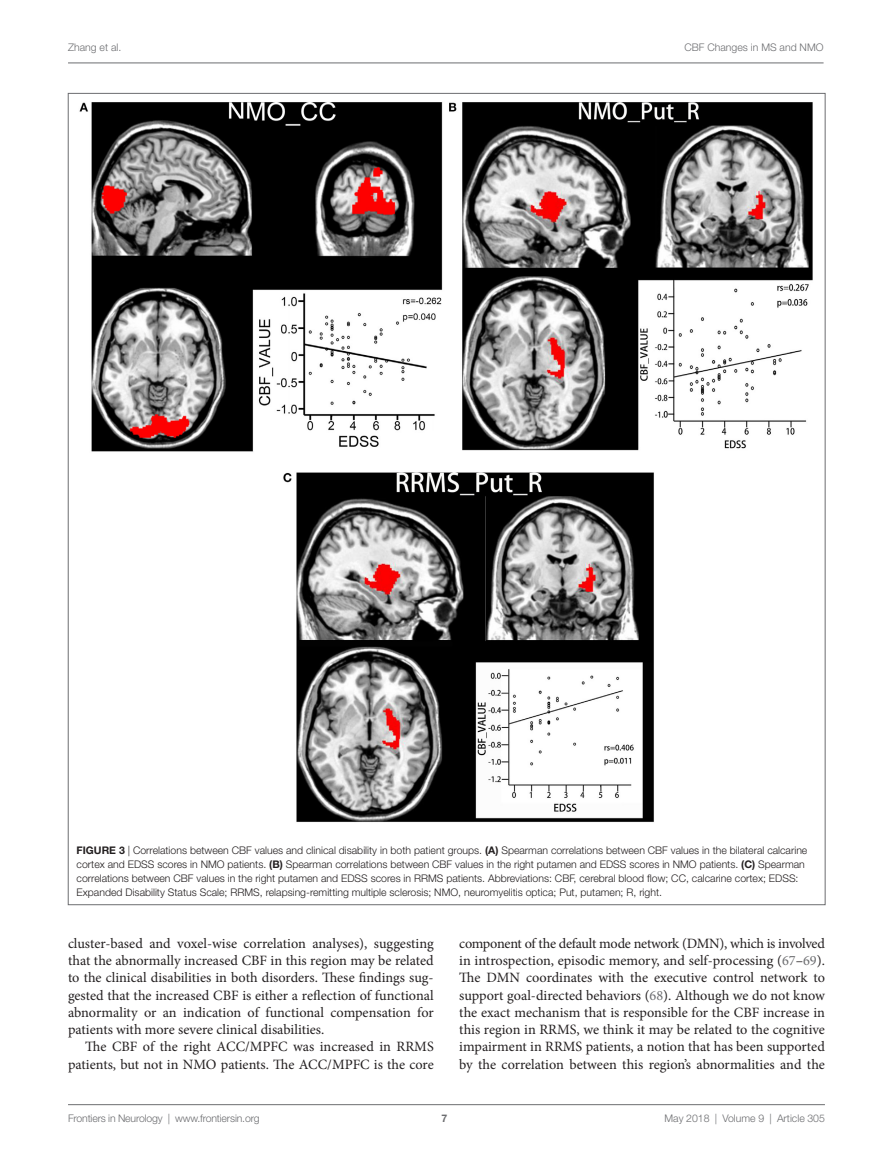
<style>
.page{position:relative;width:893px;height:1170px;background:#fff}
.page>*{position:absolute;margin:0;border:0;box-sizing:border-box;transform-origin:0 0}
.t1{font:14.25px/17.2px "Minion Pro";color:#231f20;text-align:justify}
.t2{font:300 10.5px/14.2px "Helvetica Neue LT Std";color:#231f20}
.t3{font:300 10.5px "Helvetica Neue LT Std";color:#6c6d70}
.t4{font:700 10.5px "Helvetica Neue LT Std";color:#6c6d70}
.s1{font-weight:700}
.s2{color:#6c6d70}
</style>
<div class="page">
<img style="left:79px;top:102px;width:734px;height:720px">
<hr style="left:68px;top:1104px;width:757px;height:1px;background:#6c6d70">
<hr style="left:68px;top:63px;width:755px;height:1px;background:#6c6d70">
<p class="t3" style="left:68px;top:41px;width:55px">Zhang et al.</p>
<p class="t3" style="left:684px;top:41px;width:141px">CBF Changes in MS and NMO</p>
<p class="t2" style="left:77px;top:842px;width:732px"><span class="s1">FIGURE 3</span> | Correlations between CBF values and clinical disability in both patient groups. <span class="s1">(A)</span> Spearman correlations between CBF values in the bilateral calcarine cortex and EDSS scores in NMO patients. <span class="s1">(B)</span> Spearman correlations between CBF values in the right putamen and EDSS scores in NMO patients. <span class="s1">(C)</span> Spearman correlations between CBF values in the right putamen and EDSS scores in RRMS patients. Abbreviations: CBF, cerebral blood flow; CC, calcarine cortex; EDSS:<br>Expanded Disability Status Scale; RRMS, relapsing-remitting multiple sclerosis; NMO, neuromyelitis optica; Put, putamen; R, right.</p>
<p class="t1" style="left:68px;top:934px;width:367px">cluster-based and voxel-wise correlation analyses), suggesting that the abnormally increased CBF in this region may be related to the clinical disabilities in both disorders. These findings sug&shy;gested that the increased CBF is either a reflection of functional abnormality or an indication of functional compensation for patients with more severe clinical disabilities.</p>
<p class="t1" style="left:68px;top:1038px;width:367px;text-align:right">The CBF of the right ACC/MPFC was increased in RRMS patients, but not in NMO patients. The ACC/MPFC is the core</p>
<p class="t1" style="left:459px;top:934px;width:367px">component of the default mode network (DMN), which is involved in introspection, episodic memory, and self-processing (<span class="s2">67</span>–<span class="s2">69</span>).<br>The DMN coordinates with the executive control network to support goal-directed behaviors (<span class="s2">68</span>). Although we do not know the exact mechanism that is responsible for the CBF increase in this region in RRMS, we think it may be related to the cognitive impairment in RRMS patients, a notion that has been supported by the correlation between this region’s abnormalities and the</p>
<p class="t3" style="left:68px;top:1111px;width:193px">Frontiers in Neurology | www.frontiersin.org</p>
<p class="t3" style="left:665px;top:1111px;width:162px">May 2018 | Volume 9 | Article 305</p>
<p class="t4" style="left:441px;top:1111px;width:7px">7</p>
</div>
